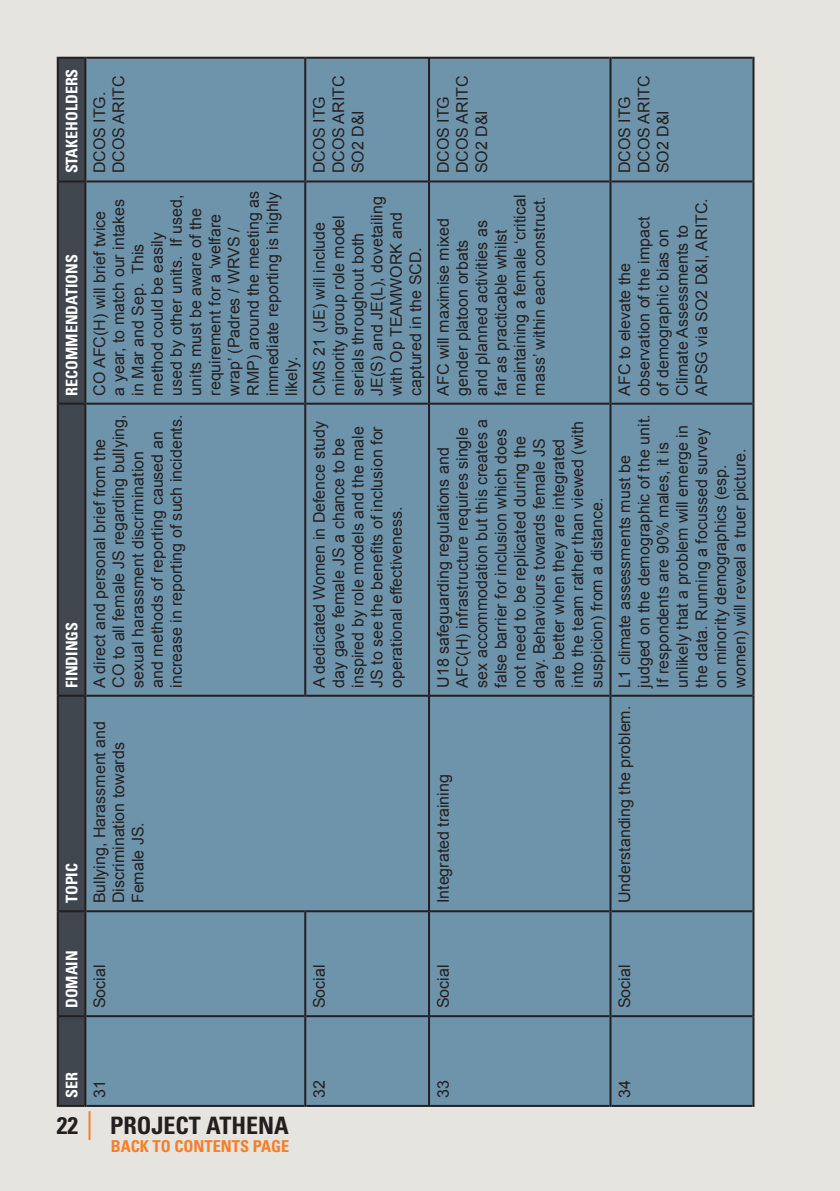
<style>
.page{position:relative;width:840px;height:1191px;background:#fff}
.page>*{position:absolute;margin:0;border:0;box-sizing:border-box;transform-origin:0 0}
.t1{font:700 condensed 24px "Univers LT Std";color:#231f20}
.t2{font:700 condensed 16.4px "Univers LT Std";color:#f47f2a}
.t3{font:16px/19.2px "Arial";color:#231f20}
.t4{font:700 condensed 16px "Univers LT Std";color:#fff}
</style>
<div class="page">
<div style="left:0;top:0;width:839px;height:1191px;background:#e6e4df"></div>
<div style="left:59px;top:59px;width:25px;height:1046px;background:#3f464d"></div>
<div style="left:86px;top:59px;width:666px;height:1046px;background:#6e94ab"></div>
<hr style="left:57px;top:1016px;width:2px;height:91px;background:#231f20">
<hr style="left:59px;top:1105px;width:25px;height:2px;background:#231f20">
<hr style="left:57px;top:911px;width:2px;height:105px;background:#231f20">
<hr style="left:59px;top:1015px;width:25px;height:2px;background:#231f20">
<hr style="left:57px;top:695px;width:2px;height:216px;background:#231f20">
<hr style="left:59px;top:910px;width:25px;height:2px;background:#231f20">
<hr style="left:57px;top:404px;width:2px;height:291px;background:#231f20">
<hr style="left:59px;top:694px;width:25px;height:2px;background:#231f20">
<hr style="left:57px;top:181px;width:2px;height:223px;background:#231f20">
<hr style="left:59px;top:403px;width:25px;height:2px;background:#231f20">
<hr style="left:57px;top:57px;width:2px;height:124px;background:#231f20">
<hr style="left:59px;top:180px;width:25px;height:2px;background:#231f20">
<hr style="left:59px;top:57px;width:25px;height:2px;background:#231f20">
<hr style="left:84px;top:1016px;width:2px;height:91px;background:#231f20">
<hr style="left:86px;top:1105px;width:218px;height:2px;background:#231f20">
<hr style="left:84px;top:911px;width:2px;height:105px;background:#231f20">
<hr style="left:86px;top:1015px;width:218px;height:2px;background:#231f20">
<hr style="left:84px;top:695px;width:2px;height:216px;background:#231f20">
<hr style="left:86px;top:910px;width:218px;height:2px;background:#231f20">
<hr style="left:84px;top:404px;width:2px;height:291px;background:#231f20">
<hr style="left:86px;top:694px;width:218px;height:2px;background:#231f20">
<hr style="left:84px;top:181px;width:2px;height:223px;background:#231f20">
<hr style="left:86px;top:403px;width:218px;height:2px;background:#231f20">
<hr style="left:84px;top:57px;width:2px;height:124px;background:#231f20">
<hr style="left:86px;top:180px;width:218px;height:2px;background:#231f20">
<hr style="left:86px;top:57px;width:218px;height:2px;background:#231f20">
<hr style="left:304px;top:1016px;width:2px;height:91px;background:#231f20">
<hr style="left:306px;top:1105px;width:122px;height:2px;background:#231f20">
<hr style="left:304px;top:910px;width:2px;height:106px;background:#231f20">
<hr style="left:306px;top:1015px;width:122px;height:2px;background:#231f20">
<hr style="left:306px;top:910px;width:122px;height:2px;background:#231f20">
<hr style="left:304px;top:404px;width:2px;height:292px;background:#231f20">
<hr style="left:306px;top:694px;width:122px;height:2px;background:#231f20">
<hr style="left:304px;top:181px;width:2px;height:223px;background:#231f20">
<hr style="left:306px;top:403px;width:122px;height:2px;background:#231f20">
<hr style="left:304px;top:57px;width:2px;height:124px;background:#231f20">
<hr style="left:306px;top:180px;width:122px;height:2px;background:#231f20">
<hr style="left:306px;top:57px;width:122px;height:2px;background:#231f20">
<hr style="left:428px;top:1016px;width:2px;height:91px;background:#231f20">
<hr style="left:430px;top:1105px;width:179px;height:2px;background:#231f20">
<hr style="left:428px;top:911px;width:2px;height:105px;background:#231f20">
<hr style="left:430px;top:1015px;width:179px;height:2px;background:#231f20">
<hr style="left:428px;top:695px;width:2px;height:216px;background:#231f20">
<hr style="left:430px;top:910px;width:179px;height:2px;background:#231f20">
<hr style="left:428px;top:404px;width:2px;height:291px;background:#231f20">
<hr style="left:430px;top:694px;width:179px;height:2px;background:#231f20">
<hr style="left:428px;top:181px;width:2px;height:223px;background:#231f20">
<hr style="left:430px;top:403px;width:179px;height:2px;background:#231f20">
<hr style="left:428px;top:57px;width:2px;height:124px;background:#231f20">
<hr style="left:430px;top:180px;width:179px;height:2px;background:#231f20">
<hr style="left:430px;top:57px;width:179px;height:2px;background:#231f20">
<hr style="left:609px;top:1016px;width:2px;height:91px;background:#231f20">
<hr style="left:611px;top:1105px;width:141px;height:2px;background:#231f20">
<hr style="left:609px;top:911px;width:2px;height:105px;background:#231f20">
<hr style="left:611px;top:1015px;width:141px;height:2px;background:#231f20">
<hr style="left:609px;top:695px;width:2px;height:216px;background:#231f20">
<hr style="left:611px;top:910px;width:141px;height:2px;background:#231f20">
<hr style="left:609px;top:404px;width:2px;height:291px;background:#231f20">
<hr style="left:611px;top:694px;width:141px;height:2px;background:#231f20">
<hr style="left:609px;top:181px;width:2px;height:223px;background:#231f20">
<hr style="left:611px;top:403px;width:141px;height:2px;background:#231f20">
<hr style="left:609px;top:57px;width:2px;height:124px;background:#231f20">
<hr style="left:611px;top:180px;width:141px;height:2px;background:#231f20">
<hr style="left:611px;top:57px;width:141px;height:2px;background:#231f20">
<hr style="left:752px;top:1016px;width:2px;height:91px;background:#231f20">
<hr style="left:752px;top:911px;width:2px;height:105px;background:#231f20">
<hr style="left:752px;top:695px;width:2px;height:216px;background:#231f20">
<hr style="left:752px;top:404px;width:2px;height:291px;background:#231f20">
<hr style="left:752px;top:181px;width:2px;height:223px;background:#231f20">
<hr style="left:752px;top:57px;width:2px;height:124px;background:#231f20">
<hr style="left:88px;top:1111px;width:2px;height:29px;background:#f47f2a">
<p class="t4" style="left:62px;top:173px;width:106px;rotate:-90deg">STAKEHOLDERS</p>
<p class="t4" style="left:62px;top:396px;width:143px;rotate:-90deg">RECOMMENDATIONS</p>
<p class="t4" style="left:62px;top:687px;width:67px;rotate:-90deg">FINDINGS</p>
<p class="t4" style="left:62px;top:903px;width:42px;rotate:-90deg">TOPIC</p>
<p class="t3" style="left:90px;top:173px;width:99px;rotate:-90deg">DCOS ITG.<br>DCOS ARITC</p>
<p class="t3" style="left:90px;top:396px;width:206px;rotate:-90deg">CO AFC(H) will brief twice<br>a year, to match our intakes in Mar and Sep. This method could be easily<br>used by other units. If used, units must be aware of the requirement for a ‘welfare wrap’ (Padres / WRVS /<br>RMP) around the meeting as immediate reporting is highly likely.</p>
<p class="t3" style="left:90px;top:687px;width:275px;rotate:-90deg">A direct and personal brief from the CO to all female JS regarding bullying, sexual harassment discrimination<br>and methods of reporting caused an increase in reporting of such incidents.</p>
<p class="t3" style="left:329px;top:173px;width:99px;rotate:-90deg">DCOS ARITC</p>
<p class="t3" style="left:310px;top:173px;width:79px;rotate:-90deg">DCOS ITG</p>
<p class="t3" style="left:348px;top:173px;width:65px;rotate:-90deg">SO2 D&amp;I</p>
<p class="t3" style="left:310px;top:396px;width:201px;rotate:-90deg">CMS 21 (JE) will include minority group role model serials throughout both<br>JE(S) and JE(L), dovetailing with Op TEAMWORK and captured in the SCD.</p>
<p class="t3" style="left:310px;top:687px;width:268px;rotate:-90deg">A dedicated Women in Defence study day gave female JS a chance to be inspired by role models and the male JS to see the benefits of inclusion for operational effectiveness.</p>
<p class="t3" style="left:90px;top:903px;width:184px;rotate:-90deg">Bullying, Harassment and<br>Discrimination towards<br>Female JS.</p>
<p class="t3" style="left:452px;top:173px;width:99px;rotate:-90deg">DCOS ARITC</p>
<p class="t3" style="left:433px;top:173px;width:79px;rotate:-90deg">DCOS ITG</p>
<p class="t3" style="left:472px;top:173px;width:65px;rotate:-90deg">SO2 D&amp;I</p>
<p class="t3" style="left:433px;top:396px;width:202px;rotate:-90deg">AFC will maximise mixed gender platoon orbats<br>and planned activities as<br>far as practicable whilst maintaining a female ‘critical mass’ within each construct.</p>
<p class="t3" style="left:433px;top:687px;width:270px;rotate:-90deg">U18 safeguarding regulations and AFC(H) infrastructure requires single sex accommodation but this creates a false barrier for inclusion which does not need to be replicated during the day. Behaviours towards female JS are better when they are integrated into the team rather than viewed (with suspicion) from a distance.</p>
<p class="t3" style="left:433px;top:903px;width:130px;rotate:-90deg">Integrated training</p>
<p class="t3" style="left:634px;top:173px;width:99px;rotate:-90deg">DCOS ARITC</p>
<p class="t3" style="left:614px;top:173px;width:79px;rotate:-90deg">DCOS ITG</p>
<p class="t3" style="left:653px;top:173px;width:65px;rotate:-90deg">SO2 D&amp;I</p>
<p class="t3" style="left:614px;top:396px;width:199px;rotate:-90deg">AFC to elevate the observation of the impact<br>of demographic bias on<br>Climate Assessments to<br>APSG via SO2 D&amp;I, ARITC.</p>
<p class="t3" style="left:614px;top:687px;width:275px;rotate:-90deg">L1 climate assessments must be judged on the demographic of the unit.<br>If respondents are 90% males, it is unlikely that a problem will emerge in the data. Running a focussed survey on minority demographics (esp. women) will reveal a truer picture.</p>
<p class="t3" style="left:614px;top:903px;width:199px;rotate:-90deg">Understanding the problem.</p>
<p class="t4" style="left:62px;top:1008px;width:59px;rotate:-90deg">DOMAIN</p>
<p class="t3" style="left:90px;top:1008px;width:45px;rotate:-90deg">Social</p>
<p class="t3" style="left:310px;top:1008px;width:45px;rotate:-90deg">Social</p>
<p class="t3" style="left:433px;top:1008px;width:45px;rotate:-90deg">Social</p>
<p class="t3" style="left:614px;top:1008px;width:45px;rotate:-90deg">Social</p>
<p class="t4" style="left:62px;top:1098px;width:27px;rotate:-90deg">SER</p>
<p class="t3" style="left:90px;top:1098px;width:19px;rotate:-90deg">31</p>
<h1 class="t1" style="left:57px;top:1111px;width:23px">22</h1>
<h1 class="t1" style="left:110px;top:1111px;width:180px">PROJECT ATHENA</h1>
<p class="t2" style="left:111px;top:1136px;width:180px">BACK TO CONTENTS PAGE</p>
<p class="t3" style="left:310px;top:1098px;width:19px;rotate:-90deg">32</p>
<p class="t3" style="left:433px;top:1098px;width:19px;rotate:-90deg">33</p>
<p class="t3" style="left:614px;top:1098px;width:19px;rotate:-90deg">34</p>
</div>
